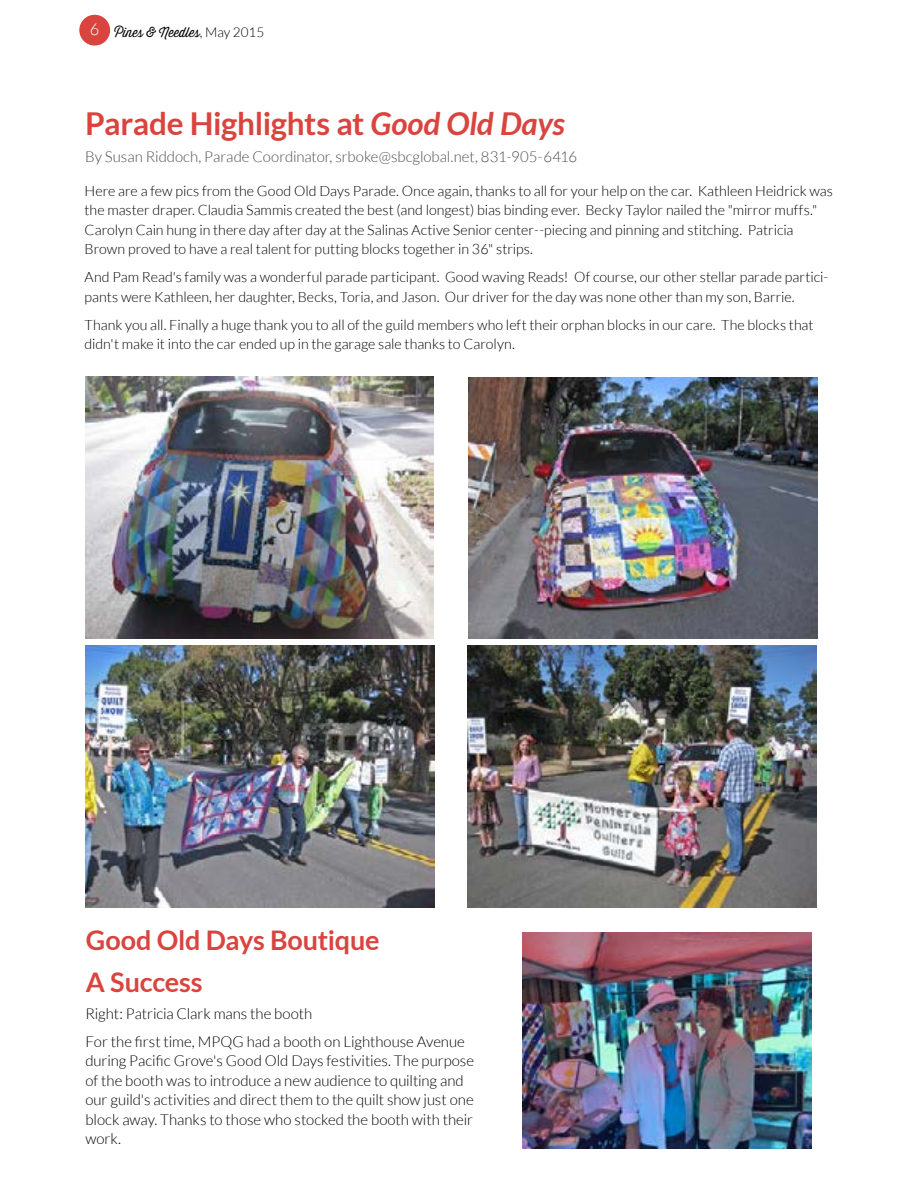
<style>
.page{position:relative;width:918px;height:1188px;background:#fff}
.page>*{position:absolute;margin:0;border:0;box-sizing:border-box;transform-origin:0 0}
.t1{font:700 31.5px "Lato";letter-spacing:-.01em;color:#d9443f}
.t2{font:700 27px/42px "Lato";letter-spacing:-.005em;color:#d9443f}
.t3{font:300 15px/19.5px "Lato";letter-spacing:-.005em;color:#000}
.t4{font:300 15px "Lato";color:#4d4d4f}
.t5{font:300 14.25px/19.5px "Lato";color:#000}
.t6{font:300 13.5px "Thirsty Script";color:#000}
.s1{font-family:"Lato"}
.s2{font-style:italic}
</style>
<div class="page">
<div style="left:79px;top:15px;width:31px;height:31px;background:#d9443f;border-radius:50%"></div>
<img style="left:85px;top:377px;width:349px;height:261px">
<img style="left:469px;top:377px;width:348px;height:262px">
<img style="left:86px;top:646px;width:348px;height:261px">
<img style="left:468px;top:646px;width:348px;height:261px">
<img style="left:523px;top:932px;width:289px;height:217px">
<p class="t6" style="left:90px;top:23px;width:176px"><sup>6</sup> Pines &amp; Needles<span class="s1">, May 2015</span></p>
<h1 class="t1" style="left:85px;top:106px;width:481px">Parade Highlights at <span class="s2">Good Old Days</span></h1>
<p class="t4" style="left:85px;top:149px;width:494px">By Susan Riddoch, Parade Coordinator, srboke@sbcglobal.net, 831-905-6416</p>
<p class="t5" style="left:85px;top:181px;width:750px">Here are a few pics from the Good Old Days Parade. Once again, thanks to all for your help on the car. Kathleen Heidrick was the master draper. Claudia Sammis created the best (and longest) bias binding ever. Becky Taylor nailed the "mirror muffs." Carolyn Cain hung in there day after day at the Salinas Active Senior center--piecing and pinning and stitching. Patricia Brown proved to have a real talent for putting blocks together in 36" strips.</p>
<p class="t5" style="left:85px;top:267px;width:745px">And Pam Read's family was a wonderful parade participant. Good waving Reads! Of course, our other stellar parade partici&shy;pants were Kathleen, her daughter, Becks, Toria, and Jason. Our driver for the day was none other than my son, Barrie.</p>
<p class="t5" style="left:85px;top:315px;width:731px">Thank you all. Finally a huge thank you to all of the guild members who left their orphan blocks in our care. The blocks that didn't make it into the car ended up in the garage sale thanks to Carolyn.</p>
<h2 class="t2" style="left:86px;top:919px;width:295px">Good Old Days Boutique<br>A Success</h2>
<p class="t3" style="left:85px;top:1000px;width:381px;line-height:28px">Right: Patricia Clark mans the booth<br>For the first time, MPQG had a booth on Lighthouse Avenue</p>
<p class="t3" style="left:85px;top:1051px;width:390px">during Pacific Grove's Good Old Days festivities. The purpose of the booth was to introduce a new audience to quilting and our guild's activities and direct them to the quilt show just one block away. Thanks to those who stocked the booth with their work.</p>
</div>
